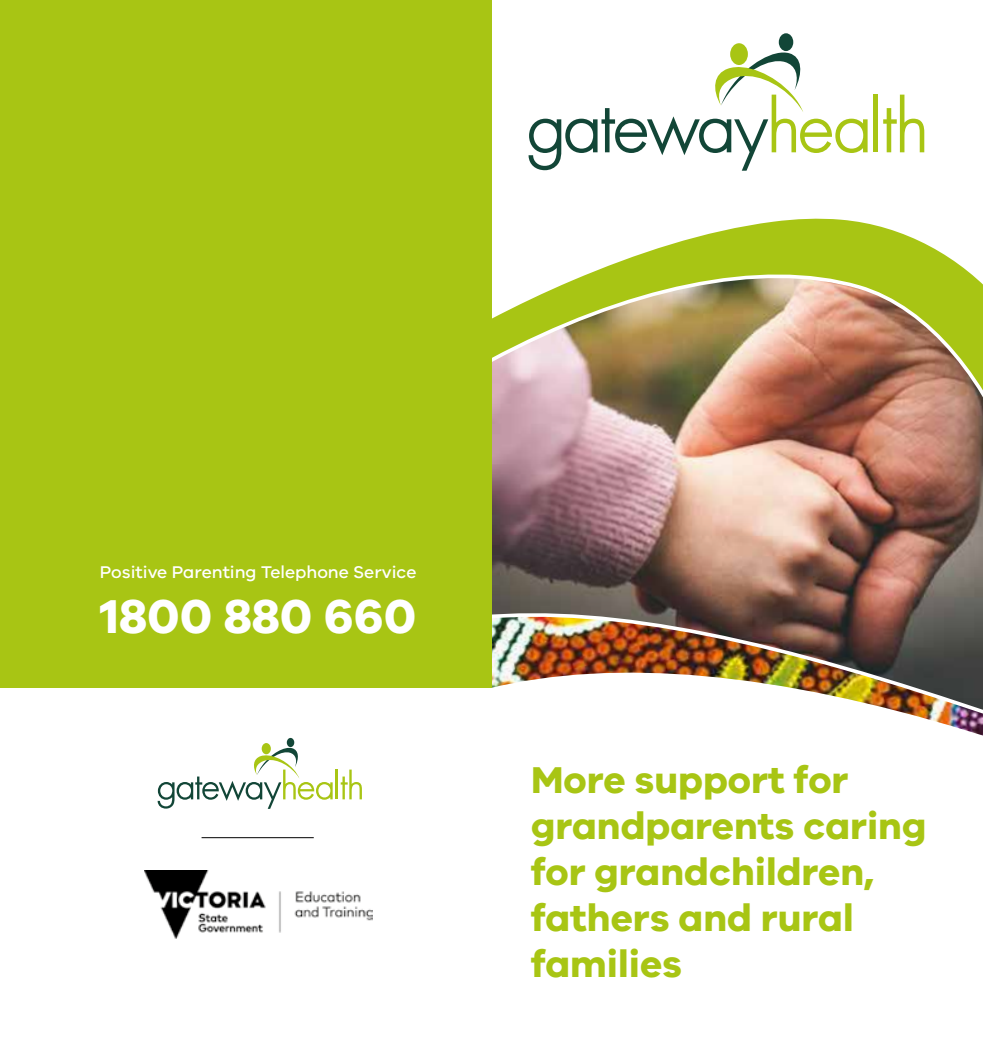
<style>
.page{position:relative;width:983px;height:1042px;background:#fff}
.page>*{position:absolute;margin:0;border:0;box-sizing:border-box;transform-origin:0 0}
.t1{font:700 49px "VIC";color:#fff}
.t2{font:700 38.5px/46.2px "VIC";color:#a8c514}
.t3{font:500 17.5px "VIC";color:#fff}
</style>
<div class="page">
<hr style="left:873px;top:95px;width:4px;height:57px;background:#a8c514">
<svg style="left:883px;top:95px;width:41px;height:57px"></svg>
<div style="left:778px;top:33px;width:15px;height:18px;background:#124637;border-radius:50%"></div>
<svg style="left:528px;top:49px;width:339px;height:122px"></svg>
<div style="left:730px;top:43px;width:17px;height:22px;background:#a8c514;border-radius:50%"></div>
<img style="left:491px;top:212px;width:491px;height:351px">
<img style="left:490px;top:563px;width:492px;height:173px">
<div style="left:0;top:0;width:491px;height:687px;background:#a8c514"></div>
<hr style="left:335px;top:769px;width:3px;height:30px;background:#a8c514">
<svg style="left:340px;top:769px;width:22px;height:30px"></svg>
<div style="left:287px;top:738px;width:7px;height:9px;background:#124637;border-radius:50%"></div>
<svg style="left:157px;top:746px;width:175px;height:63px"></svg>
<div style="left:261px;top:743px;width:10px;height:11px;background:#a8c514;border-radius:50%"></div>
<img style="left:144px;top:870px;width:228px;height:68px">
<hr style="left:201px;top:837px;width:113px;height:1px;background:#000">
<p class="t3" style="left:100px;top:562px;width:318px">Positive Parenting Telephone Service</p>
<p class="t1" style="left:100px;top:586px;width:318px">1800 880 660</p>
<p class="t2" style="left:531px;top:755px;width:397px">More support for grandparents caring for grandchildren, fathers and rural families</p>
</div>
